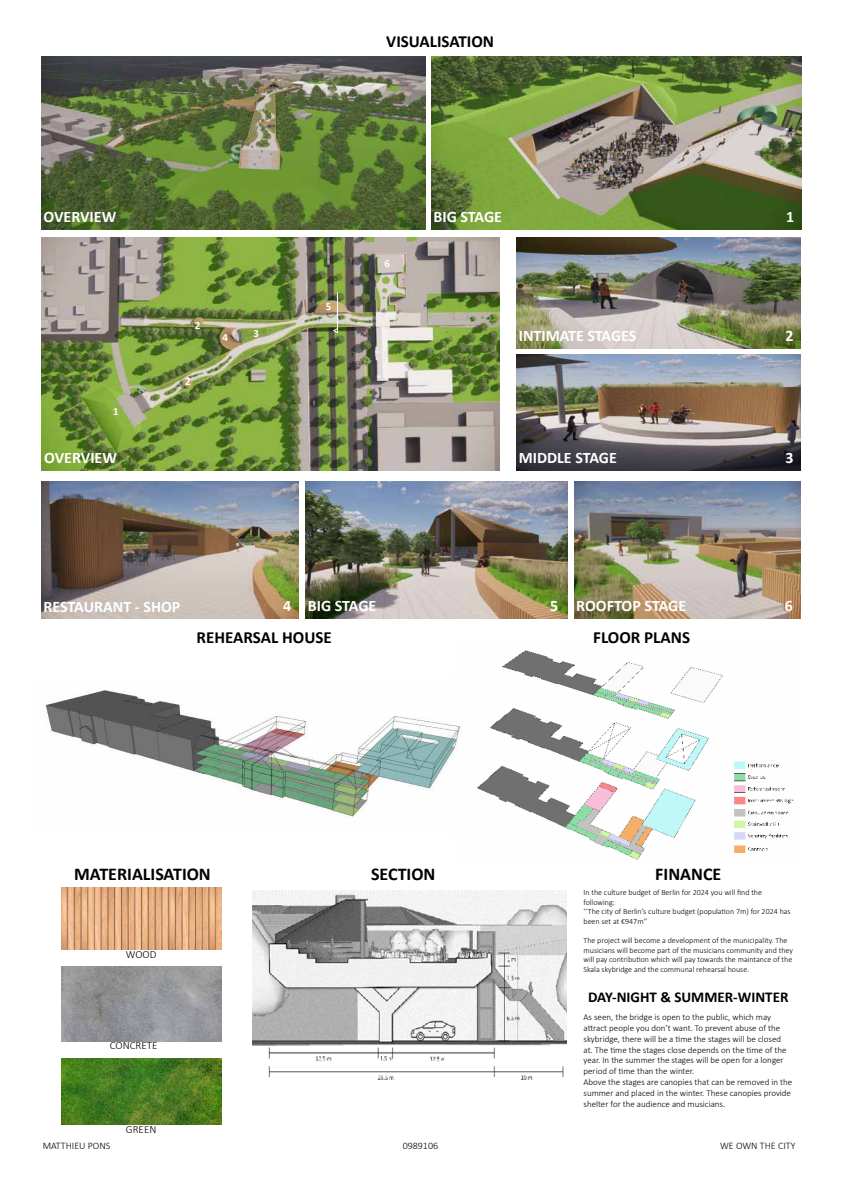
<style>
.page{position:relative;width:841px;height:1189px;background:#fff}
.page>*{position:absolute;margin:0;border:0;box-sizing:border-box;transform-origin:0 0}
.t1{font:700 18px "Calibri";color:#000}
.t2{font:700 17px "Calibri";color:#000}
.t3{font:700 16px "Calibri";color:#fff}
.t4{font:700 15px "Calibri";color:#000}
.t5{font:300 11px "Calibri";color:#000}
.t6{font:700 11px "Calibri";color:#fff}
.t7{font:300 10px "Calibri";color:#000}
.t8{font:300 9px/10.8px "Calibri";color:#000}
.t9{font:300 8px/9.6px "Calibri";color:#000}
</style>
<div class="page">
<img style="left:477px;top:650px;width:317px;height:210px">
<img style="left:62px;top:888px;width:160px;height:62px">
<img style="left:62px;top:967px;width:159px;height:74px">
<img style="left:62px;top:1058px;width:159px;height:67px">
<img style="left:41px;top:237px;width:459px;height:234px">
<img style="left:41px;top:56px;width:384px;height:174px">
<img style="left:431px;top:56px;width:371px;height:174px">
<img style="left:306px;top:482px;width:261px;height:136px">
<img style="left:517px;top:354px;width:284px;height:117px">
<img style="left:41px;top:482px;width:258px;height:136px">
<img style="left:574px;top:482px;width:227px;height:136px">
<img style="left:517px;top:237px;width:284px;height:111px">
<img style="left:45px;top:690px;width:415px;height:128px">
<hr style="left:337px;top:293px;width:1px;height:40px;background:#fff">
<img style="left:253px;top:891px;width:314px;height:189px">
<svg style="left:332px;top:327px;width:7px;height:7px"></svg>
<h3 class="t3" style="left:44px;top:206px;width:74px">OVERVIEW</h3>
<p class="t6" style="left:113px;top:403px;width:7px">1</p>
<h3 class="t3" style="left:44px;top:446px;width:74px">OVERVIEW</h3>
<p class="t6" style="left:195px;top:317px;width:7px">2</p>
<p class="t6" style="left:185px;top:374px;width:7px">2</p>
<p class="t6" style="left:223px;top:329px;width:7px">4</p>
<p class="t6" style="left:253px;top:325px;width:7px">3</p>
<h2 class="t2" style="left:386px;top:30px;width:109px">VISUALISATION</h2>
<p class="t6" style="left:326px;top:298px;width:7px">5</p>
<p class="t6" style="left:384px;top:255px;width:7px">6</p>
<h3 class="t3" style="left:434px;top:206px;width:70px">BIG STAGE</h3>
<h3 class="t3" style="left:519px;top:324px;width:119px">INTIMATE STAGES</h3>
<h3 class="t3" style="left:519px;top:446px;width:100px">MIDDLE STAGE</h3>
<h3 class="t3" style="left:786px;top:206px;width:10px">1</h3>
<h3 class="t3" style="left:785px;top:324px;width:10px">2</h3>
<h3 class="t3" style="left:785px;top:446px;width:10px">3</h3>
<h3 class="t3" style="left:44px;top:595px;width:138px">RESTAURANT - SHOP</h3>
<h3 class="t3" style="left:308px;top:594px;width:70px">BIG STAGE</h3>
<h3 class="t3" style="left:576px;top:594px;width:111px">ROOFTOP STAGE</h3>
<h3 class="t3" style="left:550px;top:594px;width:10px">5</h3>
<h3 class="t3" style="left:785px;top:594px;width:10px">6</h3>
<h3 class="t3" style="left:283px;top:594px;width:10px">4</h3>
<h2 class="t2" style="left:197px;top:626px;width:137px">REHEARSAL HOUSE</h2>
<h2 class="t2" style="left:593px;top:626px;width:98px">FLOOR PLANS</h2>
<h1 class="t1" style="left:74px;top:862px;width:138px">MATERIALISATION</h1>
<h1 class="t1" style="left:371px;top:862px;width:66px">SECTION</h1>
<h1 class="t1" style="left:655px;top:862px;width:68px">FINANCE</h1>
<p class="t5" style="left:126px;top:948px;width:32px">WOOD</p>
<p class="t5" style="left:110px;top:1039px;width:49px">CONCRETE</p>
<p class="t5" style="left:126px;top:1122px;width:32px">GREEN</p>
<p class="t9" style="left:584px;top:888px;width:209px">In the culture budget of Berlin for 2024 you will find the following:<br>‘‘The city of Berlin’s culture budget (population 7m) for 2024 has been set at €947m’’</p>
<p class="t9" style="left:584px;top:936px;width:211px">The project will become a development of the municipality. The musicians will become part of the musicians community and they will pay contribution which will pay towards the maintance of the Skala skybridge and the communal rehearsal house.</p>
<h3 class="t4" style="left:588px;top:987px;width:202px">DAY-NIGHT &amp; SUMMER-WINTER</h3>
<p class="t8" style="left:584px;top:1012px;width:210px">As seen, the bridge is open to the public, which may attract people you don’t want. To prevent abuse of the skybridge, there will be a time the stages will be closed at. The time the stages close depends on the time of the year. In the summer the stages will be open for a longer period of time than the winter.<br>Above the stages are canopies that can be removed in the summer and placed in the winter. These canopies provide shelter for the audience and musicians.</p>
<p class="t7" style="left:43px;top:1139px;width:69px">MATTHIEU PONS</p>
<p class="t7" style="left:403px;top:1139px;width:37px">0989106</p>
<p class="t7" style="left:720px;top:1139px;width:77px">WE OWN THE CITY</p>
</div>
